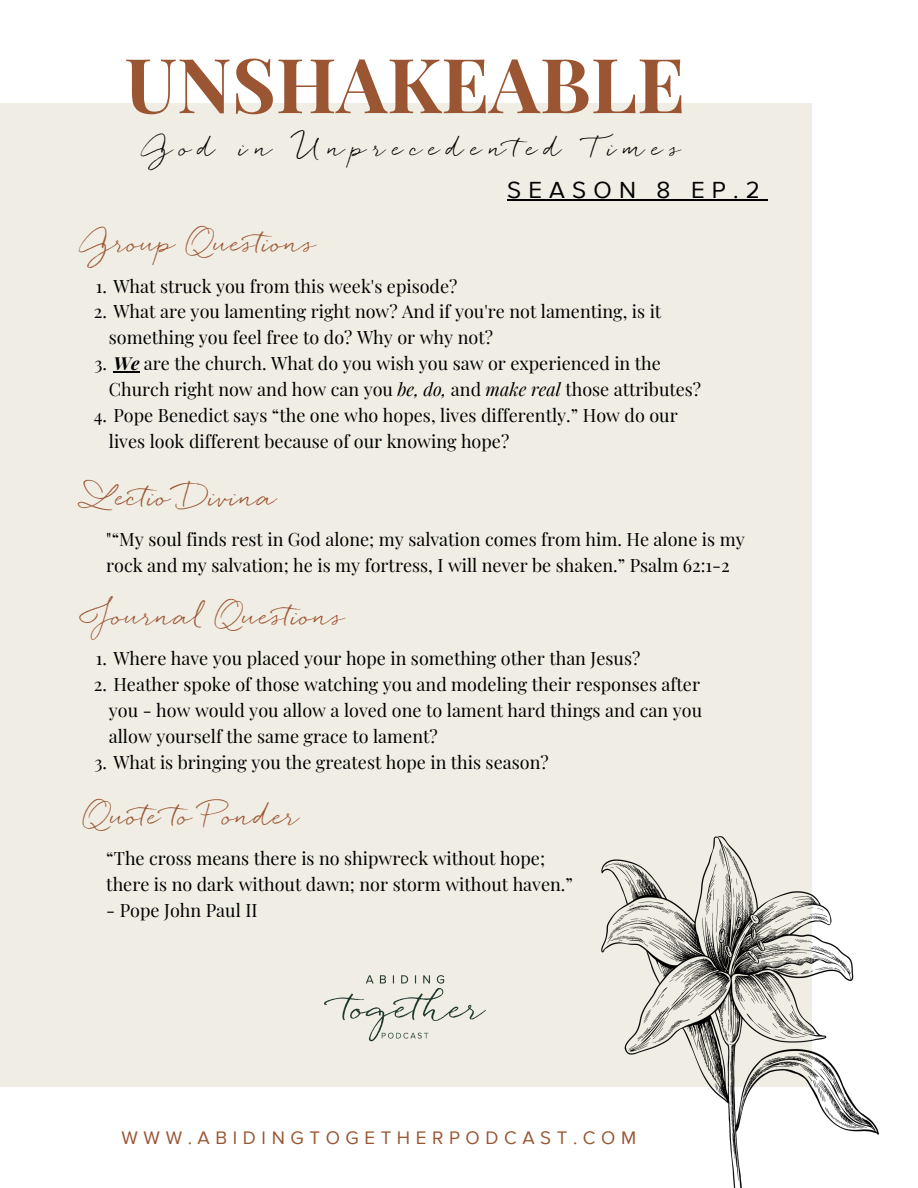
<style>
.page{position:relative;width:918px;height:1188px;background:#fff}
.page>*{position:absolute;margin:0;border:0;box-sizing:border-box;transform-origin:0 0}
.t1{font:700 75.75px "Playfair Display";color:#9a5532}
.t2{font:27px "Quickpen";color:#9a5532}
.t3{font:24px "Quickpen";letter-spacing:.3em;color:#000}
.t4{font:24px "Proxima Nova";letter-spacing:.3em;color:#000}
.t5{font:18.75px "Proxima Nova";letter-spacing:.3em;color:#9a5532}
.t6{font:18px/25.8px "Playfair Display";color:#000}
.s1{font-weight:700;font-style:italic}
.s2{font-style:italic}
</style>
<div class="page">
<div style="left:0;top:104px;width:812px;height:983px;background:#f0ede4"></div>
<img style="left:601px;top:836px;width:277px;height:352px">
<svg style="left:113px;top:371px;width:26px;height:1px"></svg>
<hr style="left:507px;top:199px;width:260px;height:2px;background:#000">
<img style="left:324px;top:975px;width:162px;height:67px">
<h1 class="t1" style="left:125px;top:31px;width:562px">UNSHAKEABLE</h1>
<h3 class="t3" style="left:145px;top:133px;width:538px">God in Unprecedented Times</h3>
<h3 class="t4" style="left:507px;top:176px;width:254px">SEASON 8 EP.2</h3>
<h2 class="t2" style="left:84px;top:227px;width:235px">Group Questions</h2>
<p class="t6" style="left:96px;top:272px;width:363px">1. What struck you from this week's episode?</p>
<p class="t6" style="left:109px;top:298px;width:554px;text-indent:-15px">2. What are you lamenting right now? And if you're not lamenting, is it something you feel free to do? Why or why not?</p>
<p class="t6" style="left:109px;top:350px;width:594px;text-indent:-14px">3. <span class="s1">We</span> are the church. What do you wish you saw or experienced in the<br>Church right now and how can you <span class="s2">be, do,</span> and <span class="s2">make real</span> those attributes?</p>
<p class="t6" style="left:109px;top:402px;width:570px;text-indent:-15px">4. Pope Benedict says “the one who hopes, lives differently.” How do our lives look different because of our knowing hope?</p>
<h2 class="t2" style="left:84px;top:481px;width:195px">Lectio Divina</h2>
<p class="t6" style="left:106px;top:525px;width:640px">"“My soul finds rest in God alone; my salvation comes from him. He alone is my rock and my salvation; he is my fortress, I will never be shaken.” Psalm 62:1-2</p>
<h2 class="t2" style="left:84px;top:600px;width:264px">Journal Questions</h2>
<p class="t6" style="left:96px;top:645px;width:546px">1. Where have you placed your hope in something other than Jesus?</p>
<p class="t6" style="left:109px;top:671px;width:595px;text-align:justify;text-indent:-15px">2. Heather spoke of those watching you and modeling their responses after you - how would you allow a loved one to lament hard things and can you allow yourself the same grace to lament?</p>
<p class="t6" style="left:94px;top:748px;width:456px">3. What is bringing you the greatest hope in this season?</p>
<h2 class="t2" style="left:84px;top:800px;width:218px">Quote to Ponder</h2>
<p class="t6" style="left:106px;top:845px;width:468px">“The cross means there is no shipwreck without hope; there is no dark without dawn; nor storm without haven.”</p>
<p class="t6" style="left:106px;top:896px;width:153px">- Pope John Paul II</p>
<p class="t5" style="left:122px;top:1127px;width:516px">WWW.ABIDINGTOGETHERPODCAST.COM</p>
</div>
